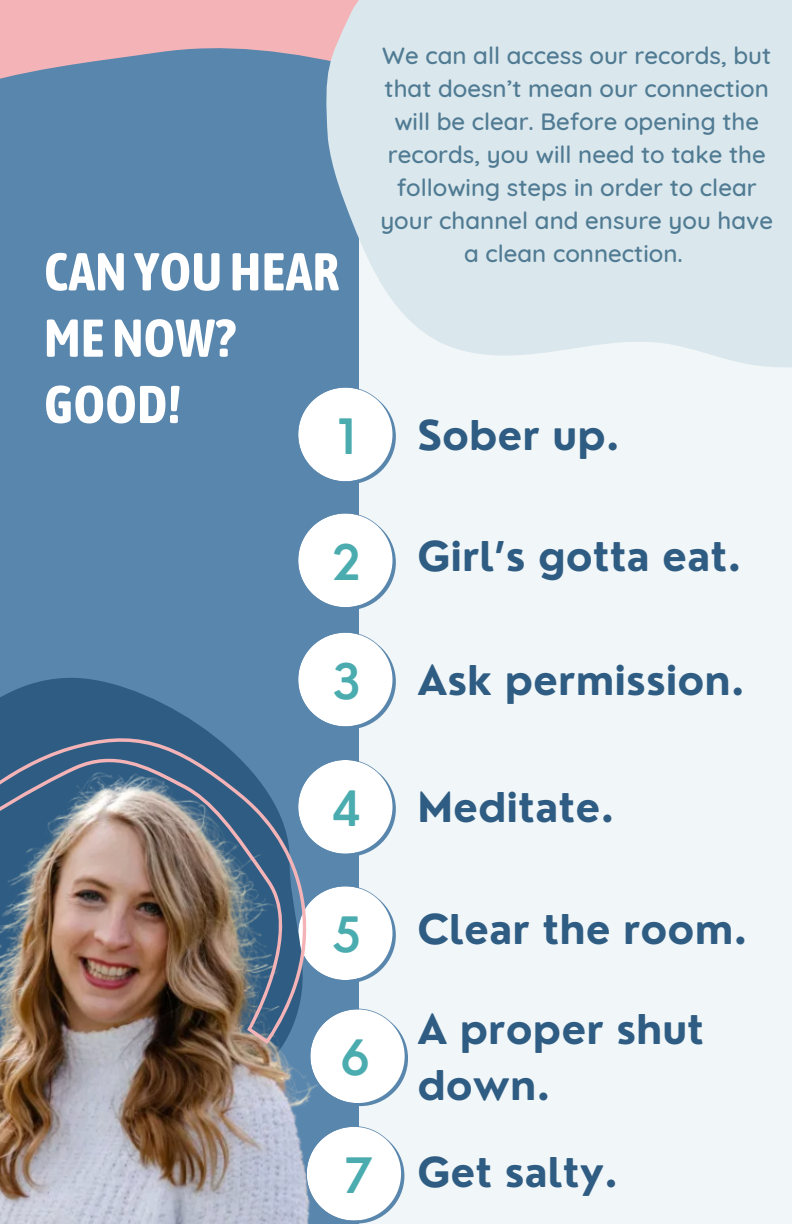
<style>
.page{position:relative;width:792px;height:1224px;background:#fff}
.page>*{position:absolute;margin:0;border:0;box-sizing:border-box;transform-origin:0 0}
.t1{font:700 53px/66.4px "Asap Condensed";color:#fff}
.t2{font:600 47.6px "Nourd";color:#4bacaf}
.t3{font:700 40px/55.6px "Nourd";color:#2f5c82}
.t4{font:500 24px/33px "Quicksand";color:#507b93;text-align:center}
.s1{font-weight:600;font-size:47.6px;color:#4bacaf}
</style>
<div class="page">
<div style="left:26px;top:24px;width:766px;height:1200px;background:#f1f6f8"></div>
<svg style="left:0;top:0;width:359px;height:676px;background:#6689ad"></svg>
<svg style="left:310px;top:0;width:482px;height:387px;background:#d4e1e9"></svg>
<svg style="left:297px;top:387px;width:99px;height:97px"></svg>
<svg style="left:297px;top:513px;width:99px;height:97px"></svg>
<svg style="left:297px;top:632px;width:99px;height:96px"></svg>
<svg style="left:359px;top:761px;width:37px;height:95px"></svg>
<svg style="left:359px;top:887px;width:37px;height:95px"></svg>
<img style="left:0;top:725px;width:359px;height:499px">
<svg style="left:310px;top:1009px;width:98px;height:97px"></svg>
<svg style="left:306px;top:1126px;width:98px;height:98px"></svg>
<img style="left:0;top:682px;width:358px;height:366px">
<h1 class="t1" style="left:44px;top:238px;width:297px">CANYOUHEAR<br>MENOW?<br>GOOD!</h1>
<h2 class="t2" style="left:338px;top:406px;width:19px">1</h2>
<p class="t4" style="left:380px;top:38px;width:394px">We can all access our records, but that doesn’t mean our connection will be clear. Before opening the records, you will need to take the following steps in order to clear your channel and ensure you have a clean connection.</p>
<h3 class="t3" style="left:417px;top:407px;width:204px">Sober up.</h3>
<h2 class="t2" style="left:332px;top:532px;width:31px">2</h2>
<h3 class="t3" style="left:417px;top:528px;width:326px">Girl’s gotta eat.</h3>
<h2 class="t2" style="left:332px;top:651px;width:31px">3</h2>
<h3 class="t3" style="left:417px;top:652px;width:329px">Ask permission.</h3>
<h2 class="t2" style="left:332px;top:779px;width:32px">4</h2>
<h3 class="t3" style="left:417px;top:780px;width:199px">Meditate.</h3>
<h3 class="t3" style="left:332px;top:901px;width:417px"><span class="s1">5</span> Clear the room.</h3>
<h2 class="t2" style="left:340px;top:1028px;width:32px">6</h2>
<h2 class="t2" style="left:344px;top:1145px;width:31px">7</h2>
<h3 class="t3" style="left:417px;top:1001px;width:288px">A proper shut down.</h3>
<h3 class="t3" style="left:417px;top:1144px;width:202px">Get salty.</h3>
</div>
